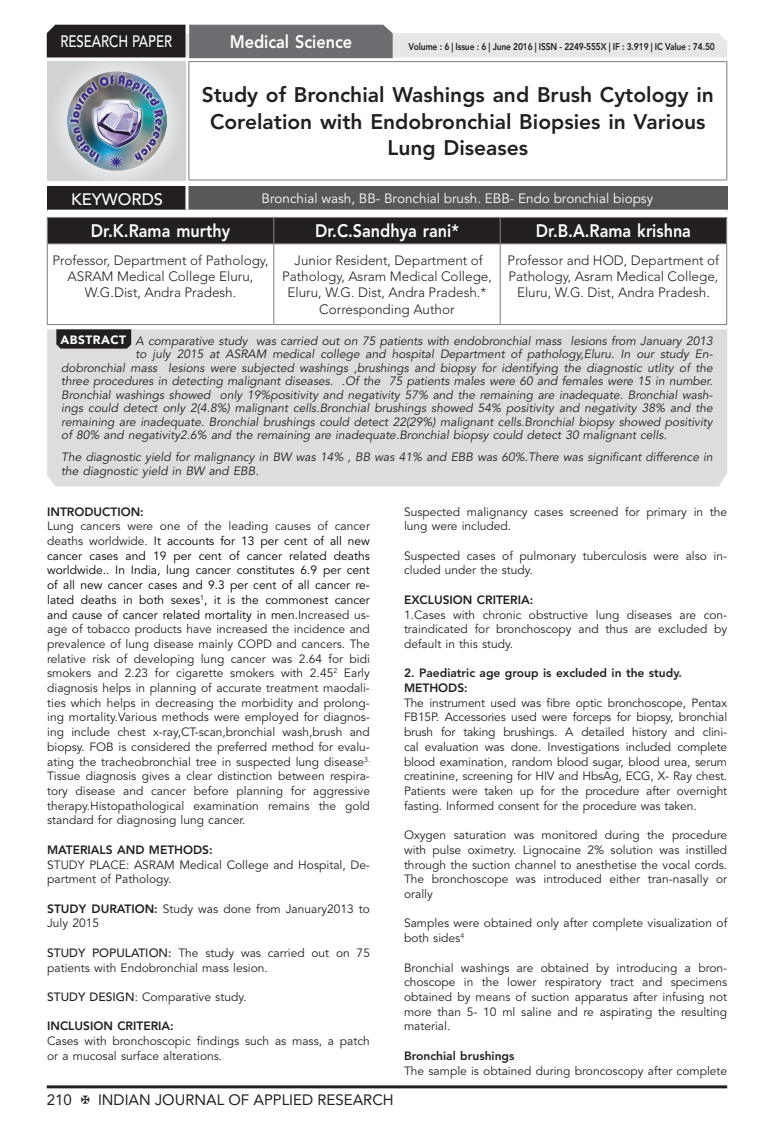
<style>
.page{position:relative;width:774px;height:1136px;background:#fff}
.page>*{position:absolute;margin:0;border:0;box-sizing:border-box;transform-origin:0 0}
.IJAR_Articles_Head{font:800 21px/26.2px "Avenir LT Std";color:#231f20;text-align:center}
.IJAR_Author_Name{font:800 18px "Avenir LT Std";color:#fff;scale:.9 1}
.IJAR_Address{font:500 16.5px "Avenir LT Std";color:#fff;scale:.8 1}
.IJAR_Address-2{font:500 16.5px "Avenir LT Std";color:#fff}
.t1{font:15px "Avenir LT Std";color:#231f20}
.IJAR_Address-3{font:300 13.5px/16.2px "Avenir LT Std";color:#231f20;text-align:center}
.IJAR_Address-4{font:13.5px "Avenir LT Std";color:#fff}
.IJAR_Body_Text{font:12px/14.7px "Avenir LT Std";color:#231f20}
.IJAR_Body_Text-2{font:italic 12px/13.5px "Avenir LT Std";color:#231f20}
.IJAR_Bold{font:800 12px "Avenir LT Std";color:#231f20}
.t2{font:900 12px "Avenir LT Std";letter-spacing:.04em;color:#fff}
.t3{font:800 9.75px "Avenir LT Std";letter-spacing:-.02em;color:#231f20;scale:.87 1}
.s1{color:#000}
.s2{font-weight:800}
.s3{font-weight:500}
</style>
<div class="page">
<hr style="left:47px;top:1085px;width:680px;height:3px;background:#231f20">
<div style="left:48px;top:62px;width:137px;height:118px;background:linear-gradient(to right,#d9dadc,#d8d9db)"></div>
<img style="left:68px;top:71px;width:99px;height:100px">
<svg style="left:47px;top:25px;width:680px;height:33px;background:#9e9e9f"></svg>
<hr style="left:188px;top:61px;width:539px;height:1px;background:#808285">
<hr style="left:188px;top:62px;width:1px;height:117px;background:#808285">
<hr style="left:726px;top:62px;width:1px;height:117px;background:#808285">
<hr style="left:188px;top:179px;width:539px;height:1px;background:#808285">
<div style="left:47px;top:217px;width:680px;height:26px;background:#231f20"></div>
<hr style="left:47px;top:243px;width:227px;height:1px;background:#808285">
<hr style="left:47px;top:244px;width:1px;height:80px;background:#808285">
<hr style="left:274px;top:243px;width:226px;height:1px;background:#808285">
<hr style="left:273px;top:244px;width:1px;height:80px;background:#808285">
<hr style="left:500px;top:243px;width:227px;height:1px;background:#808285">
<hr style="left:500px;top:244px;width:1px;height:80px;background:#808285">
<hr style="left:726px;top:244px;width:1px;height:80px;background:#808285">
<hr style="left:47px;top:324px;width:227px;height:1px;background:#808285">
<hr style="left:274px;top:324px;width:226px;height:1px;background:#808285">
<hr style="left:500px;top:324px;width:227px;height:1px;background:#808285">
<div style="left:47px;top:186px;width:140px;height:25px;background:#231f20"></div>
<div style="left:187px;top:186px;width:541px;height:25px;background:#57585a"></div>
<hr style="left:185px;top:186px;width:3px;height:24px;background:#fff">
<hr style="left:47px;top:210px;width:140px;height:3px;background:#fff">
<hr style="left:187px;top:210px;width:541px;height:3px;background:#fff">
<div style="left:47px;top:329px;width:680px;height:157px;background:#dcdddf"></div>
<svg style="left:56px;top:329px;width:75px;height:19px"></svg>
<h3 class="IJAR_Address" style="left:60px;top:32px;width:141px">RESEARCH PAPER</h3>
<p class="IJAR_Author_Name" style="left:230px;top:31px;width:138px">Medical Science</p>
<p class="t3" style="left:409px;top:41px;width:353px">Volume : 6 | Issue : 6 | June 2016 | ISSN - 2249-555X | IF : 3.919 | IC Value : 74.50</p>
<p class="IJAR_Articles_Head" style="left:202px;top:82px;width:514px">Study of Bronchial Washings and Brush Cytology in<br>Corelation with Endobronchial Biopsies in Various<br>Lung Diseases</p>
<p class="IJAR_Address-2" style="left:71px;top:189px;width:94px">KEYWORDS</p>
<p class="IJAR_Address-4" style="left:262px;top:190px;width:393px">Bronchial wash, BB- Bronchial brush. EBB- Endo bronchial biopsy</p>
<p class="IJAR_Author_Name" style="left:91px;top:220px;width:156px">Dr.K.Rama murthy</p>
<p class="IJAR_Author_Name" style="left:315px;top:220px;width:161px">Dr.C.Sandhya rani*</p>
<p class="IJAR_Author_Name" style="left:536px;top:220px;width:174px">Dr.B.A.Rama krishna</p>
<p class="IJAR_Address-3" style="left:53px;top:252px;width:217px">Professor, Department of Pathology,<br>ASRAM Medical College Eluru,<br>W.G.Dist, Andra Pradesh.</p>
<p class="IJAR_Address-3" style="left:282px;top:252px;width:211px">Junior Resident, Department of<br>Pathology, Asram Medical College,</p>
<p class="IJAR_Address-3" style="left:508px;top:252px;width:213px;text-align:left">Professor and HOD, Department of<br>Pathology, Asram Medical College,</p>
<p class="IJAR_Address-3" style="left:517px;top:285px;width:194px">Eluru, W.G. Dist, Andra Pradesh.</p>
<p class="IJAR_Address-3" style="left:288px;top:285px;width:200px">Eluru, W.G. Dist, Andra Pradesh.*<br>Corresponding Author</p>
<p class="t2" style="left:61px;top:332px;width:67px">ABSTRACT</p>
<p class="IJAR_Body_Text-2" style="left:135px;top:334px;width:579px">A comparative study was carried out on 75 patients with endobronchial mass lesions from January 2013</p>
<p class="IJAR_Body_Text-2" style="left:135px;top:347px;width:579px">to july 2015 at ASRAM medical college and hospital Department of pathology,Eluru. In our study En-</p>
<p class="IJAR_Body_Text-2" style="left:61px;top:361px;width:653px">dobronchial mass lesions were subjected washings ,brushings and biopsy for identifying the diagnostic utlity of the</p>
<p class="IJAR_Body_Text-2" style="left:61px;top:374px;width:653px">three procedures in detecting malignant diseases. .Of the 75 patients males were 60 and females were 15 in number.</p>
<p class="IJAR_Body_Text-2" style="left:61px;top:388px;width:653px">Bronchial washings showed only 19%positivity and negativity 57% and the remaining are inadequate. Bronchial wash-</p>
<p class="IJAR_Body_Text-2" style="left:61px;top:401px;width:653px">ings could detect only 2(4.8%) malignant cells.Bronchial brushings showed 54% positivity and negativity 38% and the</p>
<p class="IJAR_Body_Text-2" style="left:61px;top:415px;width:653px">remaining are inadequate. Bronchial brushings could detect 22(29%) malignant cells.Bronchial biopsy showed positivity</p>
<p class="IJAR_Body_Text-2" style="left:61px;top:428px;width:607px">of 80% and negativity2.6% and the remaining are inadequate.Bronchial biopsy could detect 30 malignant cells.</p>
<p class="IJAR_Body_Text-2" style="left:61px;top:450px;width:653px">The diagnostic yield for malignancy in BW was 14% , BB was 41% and EBB was 60%.There was significant difference in the diagnostic yield in BW and EBB.</p>
<p class="IJAR_Bold" style="left:47px;top:504px;width:98px">INTRODUCTION:</p>
<p class="IJAR_Body_Text" style="left:47px;top:519px;width:324px;text-align:justify">Lung cancers were one of the leading causes of cancer deaths worldwide. <span class="s1">It accounts for 13 per cent of all new cancer cases and 19 per cent of cancer related deaths worldwide.. In India, lung cancer constitutes 6.9 per cent of all new cancer cases and 9.3 per cent of all cancer re&shy;lated deaths in both sexes</span><sup>1</sup><span class="s1">, it is the commonest cancer and cause of cancer related mortality in men.</span>Increased us&shy;age of tobacco products have increased the incidence and prevalence of lung disease mainly COPD and cancers. The relative risk of developing lung cancer was 2.64 for bidi smokers and 2.23 for cigarette smokers with 2.45<sup>2</sup> Early diagnosis helps in planning of accurate treatment maodali&shy;ties which helps in decreasing the morbidity and prolong&shy;ing mortality.Various methods were employed for diagnos&shy;ing include chest x-ray,CT-scan,bronchial wash,brush and biopsy. FOB is considered the preferred method for evalu&shy;ating the tracheobronchial tree in suspected lung disease<sup>3.<br></sup>Tissue diagnosis gives a clear distinction between respira&shy;tory disease and cancer before planning for aggressive therapy.Histopathological examination remains the gold standard for diagnosing lung cancer.</p>
<p class="IJAR_Bold" style="left:47px;top:842px;width:167px">MATERIALS AND METHODS:</p>
<p class="IJAR_Body_Text" style="left:47px;top:857px;width:324px">STUDY PLACE: ASRAM Medical College and Hospital, De&shy;partment of Pathology.</p>
<p class="IJAR_Body_Text" style="left:47px;top:901px;width:324px"><span class="s2">STUDY DURATION:</span> Study was done from January2013 to<br>July 2015</p>
<p class="IJAR_Body_Text" style="left:47px;top:945px;width:324px"><span class="s3">STUDY POPULATION:</span> The study was carried out on 75 patients with Endobronchial mass lesion.</p>
<p class="IJAR_Body_Text" style="left:47px;top:989px;width:201px"><span class="s3">STUDY DESIGN</span>: Comparative study.</p>
<p class="IJAR_Bold" style="left:47px;top:1018px;width:128px">INCLUSION CRITERIA:</p>
<p class="IJAR_Body_Text" style="left:47px;top:1033px;width:324px">Cases with bronchoscopic findings such as mass, a patch or a mucosal surface alterations.</p>
<p class="IJAR_Body_Text" style="left:404px;top:504px;width:325px">Suspected malignancy cases screened for primary in the lung were included.</p>
<p class="IJAR_Body_Text" style="left:404px;top:548px;width:325px">Suspected cases of pulmonary tuberculosis were also in&shy;cluded under the study.</p>
<p class="IJAR_Bold" style="left:404px;top:592px;width:131px">EXCLUSION CRITERIA:</p>
<p class="IJAR_Body_Text" style="left:404px;top:607px;width:325px;text-align:justify">1.Cases with chronic obstructive lung diseases are con&shy;traindicated for bronchoscopy and thus are excluded by default in this study.</p>
<p class="IJAR_Bold" style="left:404px;top:666px;width:280px">2. Paediatric age group is excluded in the study.</p>
<p class="IJAR_Bold" style="left:404px;top:680px;width:65px">METHODS:</p>
<p class="IJAR_Body_Text" style="left:404px;top:695px;width:325px;text-align:justify">The instrument used was fibre optic bronchoscope, Pentax FB15P. Accessories used were forceps for biopsy, bronchial brush for taking brushings. A detailed history and clini&shy;cal evaluation was done. Investigations included complete blood examination, random blood sugar, blood urea, serum creatinine, screening for HIV and HbsAg, ECG, X- Ray chest.<br>Patients were taken up for the procedure after overnight fasting. Informed consent for the procedure was taken.</p>
<p class="IJAR_Body_Text" style="left:404px;top:827px;width:325px;text-align:justify">Oxygen saturation was monitored during the procedure with pulse oximetry. Lignocaine 2% solution was instilled through the suction channel to anesthetise the vocal cords.<br>The bronchoscope was introduced either tran-nasally or orally</p>
<p class="IJAR_Body_Text" style="left:404px;top:916px;width:325px">Samples were obtained only after complete visualization of both sides<sup>4</sup></p>
<p class="IJAR_Body_Text" style="left:404px;top:960px;width:325px;text-align:justify">Bronchial washings are obtained by introducing a bron&shy;choscope in the lower respiratory tract and specimens obtained by means of suction apparatus after infusing not more than 5- 10 ml saline and re aspirating the resulting material.</p>
<p class="IJAR_Bold" style="left:404px;top:1048px;width:112px">Bronchial brushings</p>
<p class="IJAR_Body_Text" style="left:404px;top:1063px;width:325px">The sample is obtained during broncoscopy after complete</p>
<p class="t1" style="left:47px;top:1090px;width:27px">210</p>
<p class="t1" style="left:98px;top:1090px;width:297px">INDIAN JOURNAL OF APPLIED RESEARCH</p>
</div>
